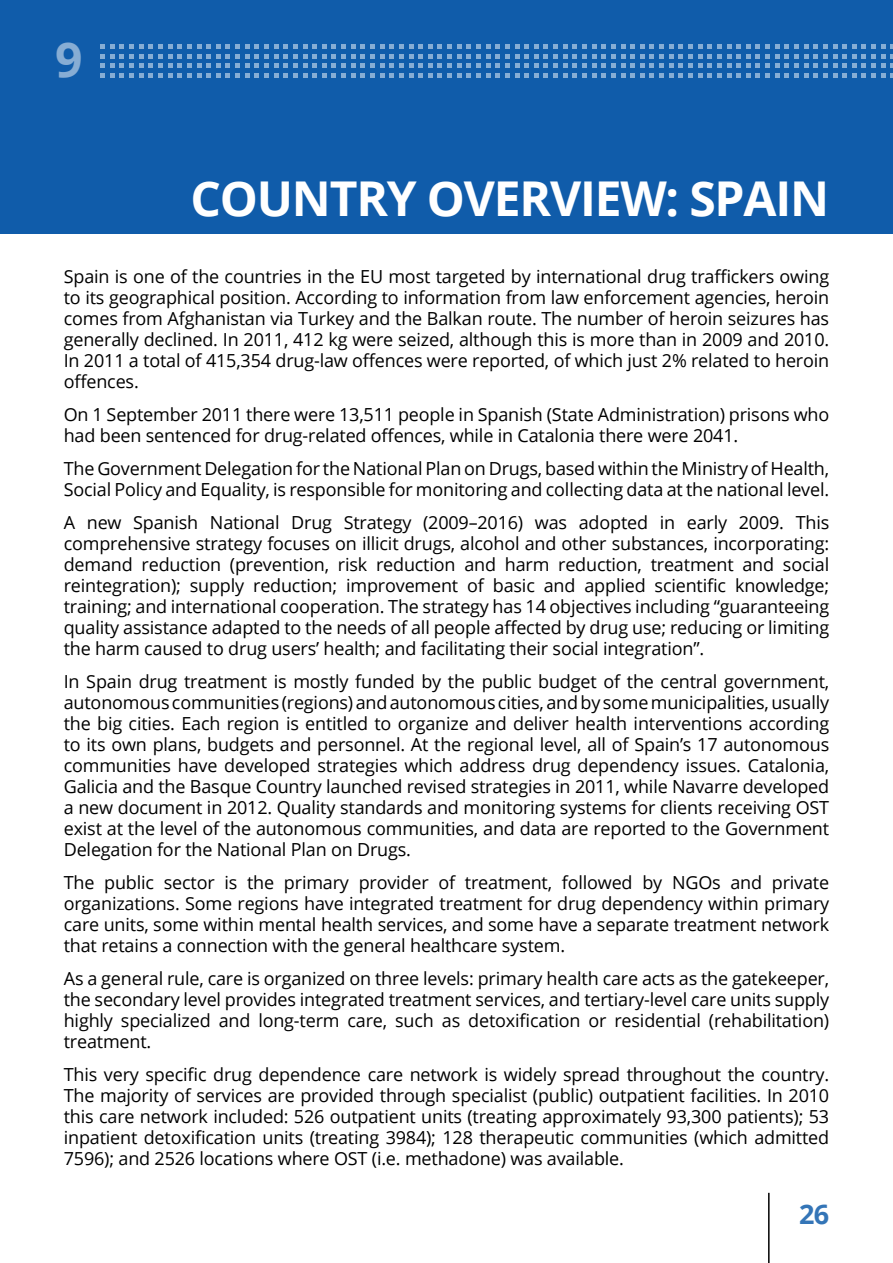
<style>
.page{position:relative;width:893px;height:1263px;background:#fff}
.page>*{position:absolute;margin:0;border:0;box-sizing:border-box;transform-origin:0 0}
.t1{font:700 48px "Open Sans";letter-spacing:-.025em;color:#fff}
.t2{font:700 48px "Open Sans";color:#87add4}
.t3{font:700 27px "Open Sans";color:#3475b7}
.t4{font:18px/21px "Open Sans";letter-spacing:-.01em;color:#000;text-align:justify}
</style>
<div class="page">
<hr style="left:768px;top:1193px;width:2px;height:70px;background:#000">
<div style="left:0;top:0;width:893px;height:234px;background:#105caa"></div>
<svg style="left:100px;top:44px;width:793px;height:34px"></svg>
<h1 class="t2" style="left:55px;top:26px;width:29px">9</h1>
<h1 class="t1" style="left:190px;top:165px;width:640px">COUNTRY OVERVIEW: SPAIN</h1>
<p class="t4" style="left:64px;top:266px;width:767px">Spain is one of the countries in the EU most targeted by international drug traffickers owing to its geographical position. According to information from law enforcement agencies, heroin comes from Afghanistan via Turkey and the Balkan route. The number of heroin seizures has generally declined. In 2011, 412 kg were seized, although this is more than in 2009 and 2010.<br>In 2011 a total of 415,354 drug-law offences were reported, of which just 2% related to heroin offences.</p>
<p class="t4" style="left:64px;top:404px;width:767px">On 1 September 2011 there were 13,511 people in Spanish (State Administration) prisons who had been sentenced for drug-related offences, while in Catalonia there were 2041.</p>
<p class="t4" style="left:64px;top:458px;width:767px">The Government Delegation for the National Plan on Drugs, based within the Ministry of Health,<br>Social Policy and Equality, is responsible for monitoring and collecting data at the national level.</p>
<p class="t4" style="left:64px;top:512px;width:767px">A new Spanish National Drug Strategy (2009–2016) was adopted in early 2009. This comprehensive strategy focuses on illicit drugs, alcohol and other substances, incorporating: demand reduction (prevention, risk reduction and harm reduction, treatment and social reintegration); supply reduction; improvement of basic and applied scientific knowledge; training; and international cooperation. The strategy has 14 objectives including “guaranteeing quality assistance adapted to the needs of all people affected by drug use; reducing or limiting the harm caused to drug users’ health; and facilitating their social integration”.</p>
<p class="t4" style="left:64px;top:671px;width:767px">In Spain drug treatment is mostly funded by the public budget of the central government, autonomous communities (regions) and autonomous cities, and by some municipalities, usually the big cities. Each region is entitled to organize and deliver health interventions according to its own plans, budgets and personnel. At the regional level, all of Spain’s 17 autonomous communities have developed strategies which address drug dependency issues. Catalonia, Galicia and the Basque Country launched revised strategies in 2011, while Navarre developed a new document in 2012. Quality standards and monitoring systems for clients receiving OST exist at the level of the autonomous communities, and data are reported to the Government Delegation for the National Plan on Drugs.</p>
<p class="t4" style="left:64px;top:872px;width:767px">The public sector is the primary provider of treatment, followed by NGOs and private organizations. Some regions have integrated treatment for drug dependency within primary care units, some within mental health services, and some have a separate treatment network that retains a connection with the general healthcare system.</p>
<p class="t4" style="left:64px;top:968px;width:767px">As a general rule, care is organized on three levels: primary health care acts as the gatekeeper, the secondary level provides integrated treatment services, and tertiary-level care units supply highly specialized and long-term care, such as detoxification or residential (rehabilitation) treatment.</p>
<p class="t4" style="left:64px;top:1064px;width:767px">This very specific drug dependence care network is widely spread throughout the country.<br>The majority of services are provided through specialist (public) outpatient facilities. In 2010 this care network included: 526 outpatient units (treating approximately 93,300 patients); 53 inpatient detoxification units (treating 3984); 128 therapeutic communities (which admitted 7596); and 2526 locations where OST (i.e. methadone) was available.</p>
<h2 class="t3" style="left:799px;top:1195px;width:32px">26</h2>
</div>
